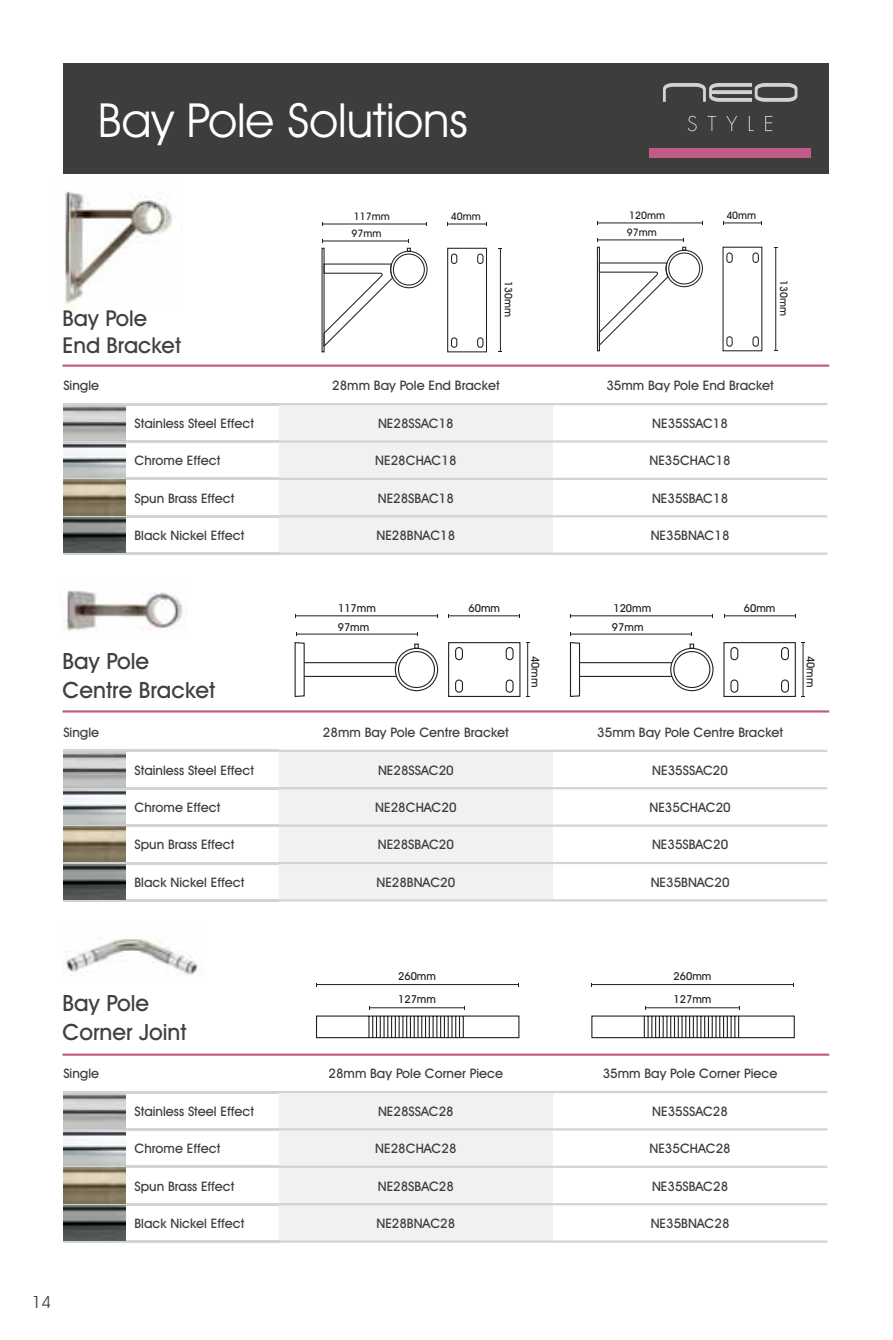
<style>
.page{position:relative;width:893px;height:1340px;background:#fff}
.page>*{position:absolute;margin:0;border:0;box-sizing:border-box;transform-origin:0 0}
.t1{font:47.25px "Avant Garde IT Cby BT";color:#fff}
.t2{font:500 22.5px/29.2px "Avant Garde IT Cby BT";color:#404041}
.t3{font:500 22.05px/26.3px "Avant Garde IT Cby BT";color:#404041}
.t4{font:16.88px "Avant Garde IT Cby BT";color:#404041}
.t5{font:500 13.28px "Avant Garde IT Cby BT";color:#3d3d3c}
.t6{font:500 11.03px/23.4px "Avant Garde IT Cby BT";color:#231f20}
.t7{font:500 10.35px "Avant Garde IT Cby BT";color:#231f20}
</style>
<div class="page">
<div style="left:64px;top:64px;width:765px;height:110px;background:#3d3d3c"></div>
<svg style="left:663px;top:83px;width:134px;height:19px"></svg>
<svg style="left:688px;top:116px;width:84px;height:15px"></svg>
<div style="left:649px;top:148px;width:162px;height:10px;background:#c25b88"></div>
<img style="left:64px;top:191px;width:109px;height:119px">
<svg style="left:126px;top:405px;width:701px;height:113px"></svg>
<div style="left:279px;top:405px;width:274px;height:147px;background:#f1f1f2"></div>
<hr style="left:63px;top:403px;width:216px;height:2px;background:#d1d3d4">
<hr style="left:279px;top:403px;width:548px;height:2px;background:#d1d3d4">
<hr style="left:63px;top:440px;width:216px;height:2px;background:#d1d3d4">
<hr style="left:279px;top:440px;width:548px;height:2px;background:#d1d3d4">
<hr style="left:63px;top:478px;width:216px;height:2px;background:#d1d3d4">
<hr style="left:279px;top:478px;width:548px;height:2px;background:#d1d3d4">
<hr style="left:63px;top:515px;width:216px;height:2px;background:#d1d3d4">
<hr style="left:279px;top:515px;width:548px;height:2px;background:#d1d3d4">
<hr style="left:63px;top:552px;width:216px;height:3px;background:#d1d3d4">
<hr style="left:279px;top:552px;width:548px;height:3px;background:#d1d3d4">
<img style="left:63px;top:405px;width:63px;height:35px">
<img style="left:63px;top:443px;width:63px;height:35px">
<img style="left:63px;top:480px;width:63px;height:35px">
<img style="left:63px;top:518px;width:63px;height:34px">
<svg style="left:126px;top:789px;width:701px;height:76px"></svg>
<div style="left:279px;top:752px;width:274px;height:147px;background:#f1f1f2"></div>
<hr style="left:63px;top:749px;width:216px;height:3px;background:#d1d3d4">
<hr style="left:279px;top:749px;width:548px;height:3px;background:#d1d3d4">
<hr style="left:63px;top:787px;width:216px;height:2px;background:#d1d3d4">
<hr style="left:279px;top:787px;width:548px;height:2px;background:#d1d3d4">
<hr style="left:63px;top:824px;width:216px;height:2px;background:#d1d3d4">
<hr style="left:279px;top:824px;width:548px;height:2px;background:#d1d3d4">
<hr style="left:63px;top:862px;width:216px;height:2px;background:#d1d3d4">
<hr style="left:279px;top:862px;width:548px;height:2px;background:#d1d3d4">
<hr style="left:63px;top:899px;width:216px;height:2px;background:#d1d3d4">
<hr style="left:279px;top:899px;width:548px;height:2px;background:#d1d3d4">
<img style="left:63px;top:753px;width:63px;height:34px">
<img style="left:63px;top:790px;width:63px;height:34px">
<img style="left:63px;top:827px;width:63px;height:35px">
<img style="left:63px;top:826px;width:63px;height:1px">
<img style="left:63px;top:864px;width:63px;height:35px">
<svg style="left:126px;top:1093px;width:701px;height:113px"></svg>
<div style="left:279px;top:1093px;width:274px;height:147px;background:#f1f1f2"></div>
<hr style="left:63px;top:1090px;width:216px;height:3px;background:#d1d3d4">
<hr style="left:279px;top:1090px;width:548px;height:3px;background:#d1d3d4">
<hr style="left:63px;top:1128px;width:216px;height:2px;background:#d1d3d4">
<hr style="left:279px;top:1128px;width:548px;height:2px;background:#d1d3d4">
<hr style="left:63px;top:1165px;width:216px;height:2px;background:#d1d3d4">
<hr style="left:279px;top:1165px;width:548px;height:2px;background:#d1d3d4">
<hr style="left:63px;top:1203px;width:216px;height:2px;background:#d1d3d4">
<hr style="left:279px;top:1203px;width:548px;height:2px;background:#d1d3d4">
<hr style="left:63px;top:1240px;width:216px;height:2px;background:#d1d3d4">
<hr style="left:279px;top:1240px;width:548px;height:2px;background:#d1d3d4">
<img style="left:63px;top:1094px;width:63px;height:34px">
<img style="left:63px;top:1131px;width:63px;height:34px">
<img style="left:63px;top:1168px;width:63px;height:35px">
<img style="left:63px;top:1205px;width:63px;height:35px">
<hr style="left:295px;top:615px;width:142px;height:1px;background:#231f20">
<hr style="left:449px;top:615px;width:71px;height:1px;background:#231f20">
<svg style="left:295px;top:632px;width:234px;height:65px"></svg>
<div style="left:455px;top:647px;width:8px;height:13px;border:1px solid #231f20;border-radius:3px"></div>
<div style="left:455px;top:679px;width:8px;height:13px;border:1px solid #231f20;border-radius:3px"></div>
<div style="left:506px;top:647px;width:8px;height:13px;border:1px solid #231f20;border-radius:3px"></div>
<div style="left:506px;top:679px;width:8px;height:13px;border:1px solid #231f20;border-radius:3px"></div>
<hr style="left:316px;top:984px;width:202px;height:1px;background:#231f20">
<svg style="left:316px;top:1006px;width:204px;height:32px"></svg>
<hr style="left:591px;top:984px;width:202px;height:1px;background:#231f20">
<svg style="left:591px;top:1006px;width:204px;height:32px"></svg>
<hr style="left:571px;top:615px;width:142px;height:1px;background:#231f20">
<hr style="left:724px;top:615px;width:71px;height:1px;background:#231f20">
<svg style="left:570px;top:632px;width:235px;height:65px"></svg>
<div style="left:730px;top:647px;width:8px;height:13px;border:1px solid #231f20;border-radius:3px"></div>
<div style="left:730px;top:679px;width:8px;height:13px;border:1px solid #231f20;border-radius:3px"></div>
<div style="left:781px;top:647px;width:8px;height:13px;border:1px solid #231f20;border-radius:3px"></div>
<div style="left:781px;top:679px;width:8px;height:13px;border:1px solid #231f20;border-radius:3px"></div>
<hr style="left:63px;top:364px;width:766px;height:3px;background:#c25b88">
<hr style="left:63px;top:710px;width:766px;height:2px;background:#c25b88">
<hr style="left:63px;top:1053px;width:766px;height:2px;background:#c25b88">
<img style="left:66px;top:938px;width:132px;height:38px">
<img style="left:62px;top:591px;width:125px;height:40px">
<hr style="left:500px;top:248px;width:1px;height:103px;background:#231f20">
<hr style="left:322px;top:224px;width:105px;height:1px;background:#231f20">
<hr style="left:448px;top:224px;width:38px;height:1px;background:#231f20">
<svg style="left:322px;top:239px;width:165px;height:113px"></svg>
<hr style="left:775px;top:247px;width:1px;height:103px;background:#231f20">
<hr style="left:598px;top:222px;width:104px;height:1px;background:#231f20">
<hr style="left:723px;top:222px;width:39px;height:1px;background:#231f20">
<svg style="left:597px;top:238px;width:166px;height:113px"></svg>
<h1 class="t1" style="left:98px;top:102px;width:372px">Bay Pole Solutions</h1>
<h3 class="t3" style="left:63px;top:308px;width:120px">Bay Pole<br>End Bracket</h3>
<p class="t7" style="left:354px;top:212px;width:37px">117mm</p>
<p class="t7" style="left:451px;top:212px;width:31px">40mm</p>
<p class="t7" style="left:352px;top:230px;width:31px">97mm</p>
<p class="t7" style="left:512px;top:281px;width:37px;rotate:90deg">130mm</p>
<p class="t7" style="left:629px;top:211px;width:37px">120mm</p>
<p class="t7" style="left:726px;top:211px;width:31px">40mm</p>
<p class="t7" style="left:627px;top:229px;width:31px">97mm</p>
<p class="t7" style="left:788px;top:280px;width:37px;rotate:90deg">130mm</p>
<p class="t5" style="left:63px;top:381px;width:37px">Single</p>
<p class="t5" style="left:332px;top:381px;width:169px">28mm Bay Pole End Bracket</p>
<p class="t5" style="left:606px;top:381px;width:169px">35mm Bay Pole End Bracket</p>
<p class="t5" style="left:134px;top:418px;width:121px">Stainless Steel Effect</p>
<p class="t5" style="left:378px;top:418px;width:77px">NE28SSAC18</p>
<p class="t5" style="left:652px;top:418px;width:77px">NE35SSAC18</p>
<p class="t5" style="left:134px;top:455px;width:87px">Chrome Effect</p>
<p class="t5" style="left:375px;top:455px;width:83px">NE28CHAC18</p>
<p class="t5" style="left:649px;top:455px;width:83px">NE35CHAC18</p>
<p class="t5" style="left:134px;top:493px;width:102px">Spun Brass Effect</p>
<p class="t5" style="left:378px;top:493px;width:78px">NE28SBAC18</p>
<p class="t5" style="left:652px;top:493px;width:78px">NE35SBAC18</p>
<p class="t5" style="left:134px;top:530px;width:111px">Black Nickel Effect</p>
<p class="t5" style="left:376px;top:530px;width:80px">NE28BNAC18</p>
<p class="t5" style="left:651px;top:530px;width:80px">NE35BNAC18</p>
<h2 class="t2" style="left:63px;top:648px;width:154px">Bay Pole<br>Centre Bracket</h2>
<p class="t6" style="left:338px;top:598px;width:39px">117mm</p>
<p class="t6" style="left:468px;top:598px;width:33px">60mm</p>
<p class="t6" style="left:338px;top:616px;width:33px">97mm</p>
<p class="t6" style="left:546px;top:655px;width:33px;rotate:90deg">40mm</p>
<p class="t6" style="left:613px;top:598px;width:39px">120mm</p>
<p class="t6" style="left:744px;top:598px;width:33px">60mm</p>
<p class="t6" style="left:612px;top:616px;width:33px">97mm</p>
<p class="t5" style="left:63px;top:727px;width:37px">Single</p>
<p class="t5" style="left:323px;top:727px;width:187px">28mm Bay Pole Centre Bracket</p>
<p class="t5" style="left:597px;top:727px;width:187px">35mm Bay Pole Centre Bracket</p>
<p class="t5" style="left:134px;top:765px;width:121px">Stainless Steel Effect</p>
<p class="t5" style="left:378px;top:765px;width:77px">NE28SSAC20</p>
<p class="t5" style="left:652px;top:765px;width:77px">NE35SSAC20</p>
<p class="t5" style="left:134px;top:802px;width:87px">Chrome Effect</p>
<p class="t5" style="left:375px;top:802px;width:83px">NE28CHAC20</p>
<p class="t5" style="left:649px;top:802px;width:83px">NE35CHAC20</p>
<p class="t5" style="left:134px;top:839px;width:102px">Spun Brass Effect</p>
<p class="t5" style="left:378px;top:839px;width:78px">NE28SBAC20</p>
<p class="t5" style="left:652px;top:839px;width:78px">NE35SBAC20</p>
<p class="t5" style="left:134px;top:877px;width:111px">Black Nickel Effect</p>
<p class="t5" style="left:376px;top:877px;width:80px">NE28BNAC20</p>
<p class="t5" style="left:651px;top:877px;width:80px">NE35BNAC20</p>
<p class="t6" style="left:821px;top:655px;width:33px;rotate:90deg">40mm</p>
<h2 class="t2" style="left:63px;top:990px;width:126px">Bay Pole<br>Corner Joint</h2>
<p class="t6" style="left:398px;top:965px;width:39px">260mm<br>127mm</p>
<p class="t6" style="left:673px;top:965px;width:39px">260mm<br>127mm</p>
<p class="t5" style="left:63px;top:1068px;width:37px">Single</p>
<p class="t5" style="left:328px;top:1068px;width:176px">28mm Bay Pole Corner Piece</p>
<p class="t5" style="left:603px;top:1068px;width:176px">35mm Bay Pole Corner Piece</p>
<p class="t5" style="left:134px;top:1106px;width:121px">Stainless Steel Effect</p>
<p class="t5" style="left:378px;top:1106px;width:77px">NE28SSAC28</p>
<p class="t5" style="left:652px;top:1106px;width:77px">NE35SSAC28</p>
<p class="t5" style="left:134px;top:1143px;width:87px">Chrome Effect</p>
<p class="t5" style="left:375px;top:1143px;width:83px">NE28CHAC28</p>
<p class="t5" style="left:649px;top:1143px;width:83px">NE35CHAC28</p>
<p class="t5" style="left:134px;top:1180px;width:102px">Spun Brass Effect</p>
<p class="t5" style="left:378px;top:1180px;width:78px">NE28SBAC28</p>
<p class="t5" style="left:652px;top:1180px;width:78px">NE35SBAC28</p>
<p class="t5" style="left:134px;top:1218px;width:111px">Black Nickel Effect</p>
<p class="t5" style="left:376px;top:1218px;width:80px">NE28BNAC28</p>
<p class="t5" style="left:651px;top:1218px;width:80px">NE35BNAC28</p>
<p class="t4" style="left:32px;top:1295px;width:21px">14</p>
</div>
